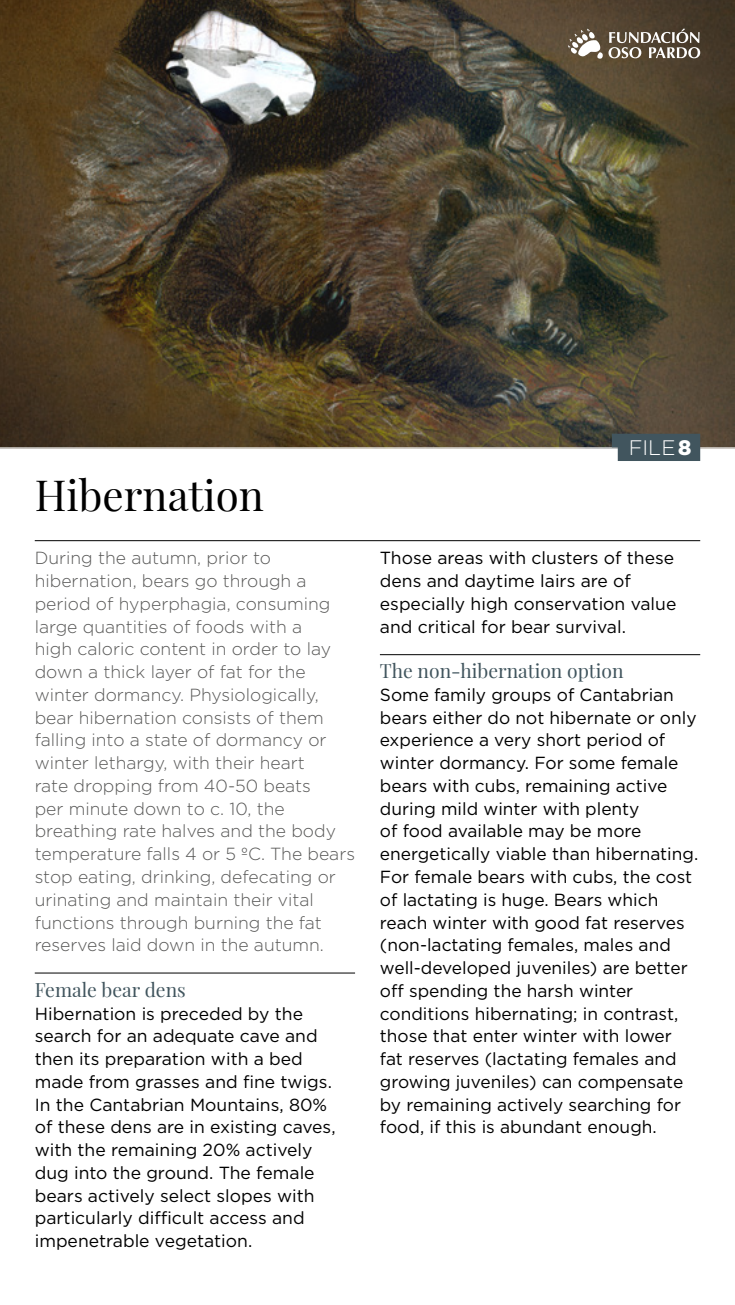
<style>
.page{position:relative;width:735px;height:1305px;background:#fff}
.page>*{position:absolute;margin:0;border:0;box-sizing:border-box;transform-origin:0 0}
.t1{font:42px "Playfair Display";color:#000}
.t2{font:300 21px "Gotham";color:#fff}
.t3{font:19.25px "Playfair Display";color:#41555e}
.t4{font:17.5px/22.8px "Gotham";color:#000}
.t5{font:300 17.5px/22.8px "Gotham";color:#575756}
.s1{font-weight:900}
</style>
<div class="page">
<svg style="left:0;top:0;width:734px;height:449px;background:#504532"></svg>
<svg style="left:608px;top:29px;width:91px;height:29px;background:#82786b"></svg>
<svg style="left:567px;top:29px;width:35px;height:30px"></svg>
<div style="left:611px;top:434px;width:88px;height:27px;background:#41555e"></div>
<hr style="left:35px;top:540px;width:664px;height:1px;background:#000">
<hr style="left:379px;top:654px;width:320px;height:1px;background:#000">
<hr style="left:35px;top:972px;width:320px;height:1px;background:#000">
<h1 class="t1" style="left:35px;top:462px;width:230px">Hibernation</h1>
<p class="t5" style="left:35px;top:546px;width:321px">During the autumn, prior to hibernation, bears go through a period of hyperphagia, consuming large quantities of foods with a<br>high caloric content in order to lay down a thick layer of fat for the winter dormancy. Physiologically, bear hibernation consists of them falling into a state of dormancy or winter lethargy, with their heart<br>rate dropping from 40-50 beats<br>per minute down to c. 10, the breathing rate halves and the body temperature falls 4 or 5 ºC. The bears stop eating, drinking, defecating or urinating and maintain their vital functions through burning the fat reserves laid down in the autumn.</p>
<p class="t3" style="left:35px;top:974px;width:152px">Female bear dens</p>
<p class="t4" style="left:35px;top:1001px;width:302px">Hibernation is preceded by the search for an adequate cave and then its preparation with a bed made from grasses and fine twigs.<br>In the Cantabrian Mountains, 80% of these dens are in existing caves, with the remaining 20% actively dug into the ground. The female bears actively select slopes with particularly difficult access and impenetrable vegetation.</p>
<p class="t2" style="left:628px;top:434px;width:64px">FILE<span class="s1">8</span></p>
<p class="t4" style="left:379px;top:546px;width:298px">Those areas with clusters of these dens and daytime lairs are of especially high conservation value and critical for bear survival.</p>
<p class="t3" style="left:379px;top:656px;width:245px">The non-hibernation option</p>
<p class="t4" style="left:379px;top:683px;width:320px">Some family groups of Cantabrian bears either do not hibernate or only experience a very short period of winter dormancy. For some female bears with cubs, remaining active during mild winter with plenty<br>of food available may be more energetically viable than hibernating.<br>For female bears with cubs, the cost of lactating is huge. Bears which reach winter with good fat reserves (non-lactating females, males and well-developed juveniles) are better off spending the harsh winter conditions hibernating; in contrast, those that enter winter with lower fat reserves (lactating females and growing juveniles) can compensate by remaining actively searching for food, if this is abundant enough.</p>
</div>
